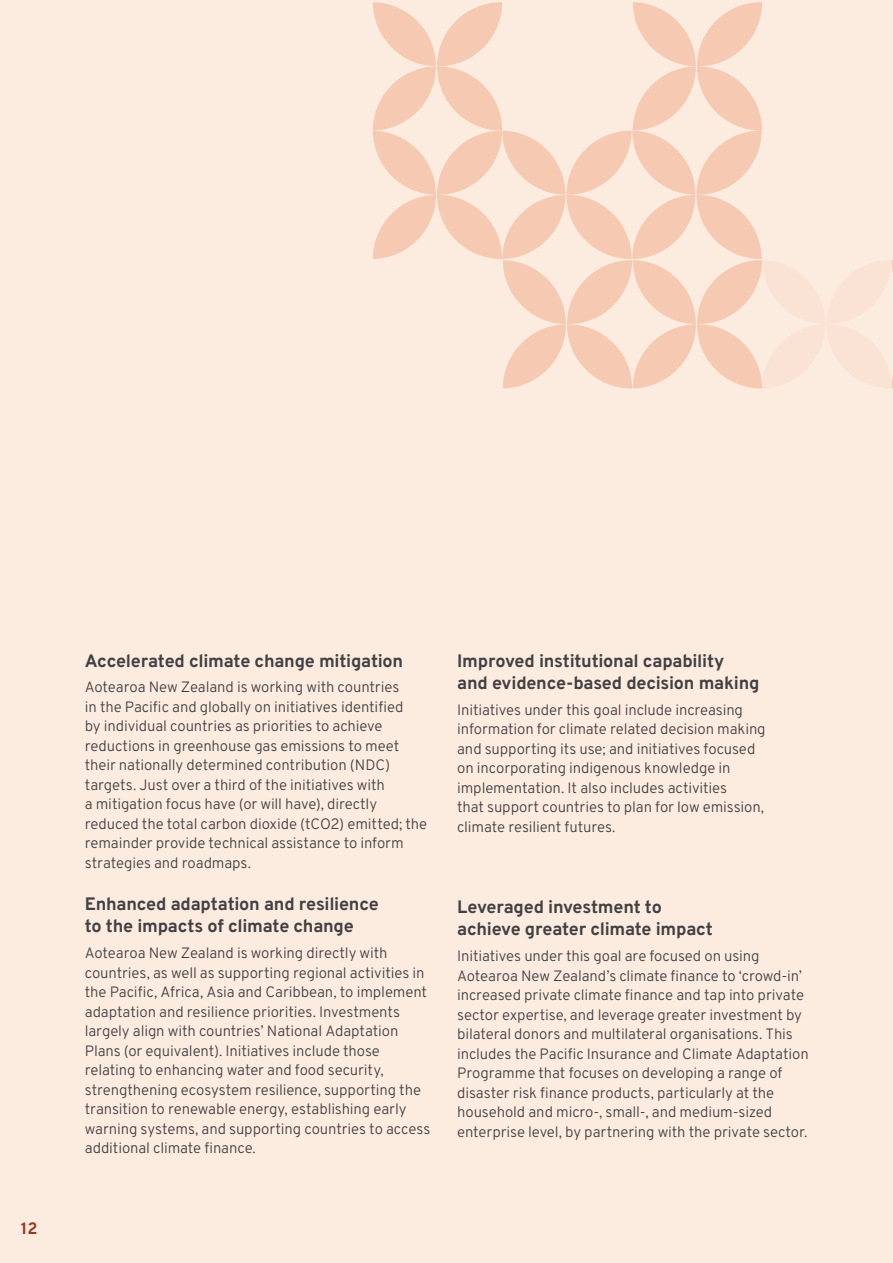
<style>
.page{position:relative;width:893px;height:1263px;background:#fcece0}
.page>*{position:absolute;margin:0;border:0;box-sizing:border-box;transform-origin:0 0}
.t1{font:700 18px/22.5px "Overpass";letter-spacing:-.015em;color:#414042}
.t2{font:700 16.5px "Overpass";color:#993922}
.t3{font:300 15px/19.5px "Overpass";letter-spacing:-.005em;color:#414042}
</style>
<div class="page">
<svg style="left:373px;top:2px;width:520px;height:386px"></svg>
<p class="t2" style="left:21px;top:1215px;width:18px">12</p>
<p class="t1" style="left:85px;top:648px;width:320px">Accelerated climate change mitigation</p>
<p class="t3" style="left:85px;top:677px;width:344px">Aotearoa New Zealand is working with countries<br>in the Pacific and globally on initiatives identified<br>by individual countries as priorities to achieve reductions in greenhouse gas emissions to meet their nationally determined contribution (NDC) targets. Just over a third of the initiatives with<br>a mitigation focus have (or will have), directly reduced the total carbon dioxide (tCO2) emitted; the remainder provide technical assistance to inform strategies and roadmaps.</p>
<p class="t1" style="left:85px;top:892px;width:296px">Enhanced adaptation and resilience to the impacts of climate change</p>
<p class="t3" style="left:85px;top:943px;width:347px">Aotearoa New Zealand is working directly with countries, as well as supporting regional activities in the Pacific, Africa, Asia and Caribbean, to implement adaptation and resilience priorities. Investments largely align with countries’ National Adaptation Plans (or equivalent). Initiatives include those relating to enhancing water and food security, strengthening ecosystem resilience, supporting the transition to renewable energy, establishing early warning systems, and supporting countries to access additional climate finance.</p>
<p class="t1" style="left:457px;top:648px;width:304px">Improved institutional capability and evidence-based decision making</p>
<p class="t3" style="left:457px;top:699px;width:310px">Initiatives under this goal include increasing information for climate related decision making and supporting its use; and initiatives focused on incorporating indigenous knowledge in implementation. It also includes activities<br>that support countries to plan for low emission, climate resilient futures.</p>
<p class="t1" style="left:457px;top:895px;width:257px">Leveraged investment to achieve greater climate impact</p>
<p class="t3" style="left:457px;top:946px;width:353px">Initiatives under this goal are focused on using Aotearoa New Zealand’s climate finance to ‘crowd-in’ increased private climate finance and tap into private sector expertise, and leverage greater investment by bilateral donors and multilateral organisations. This includes the Pacific Insurance and Climate Adaptation Programme that focuses on developing a range of disaster risk finance products, particularly at the household and micro-, small-, and medium-sized enterprise level, by partnering with the private sector.</p>
</div>
